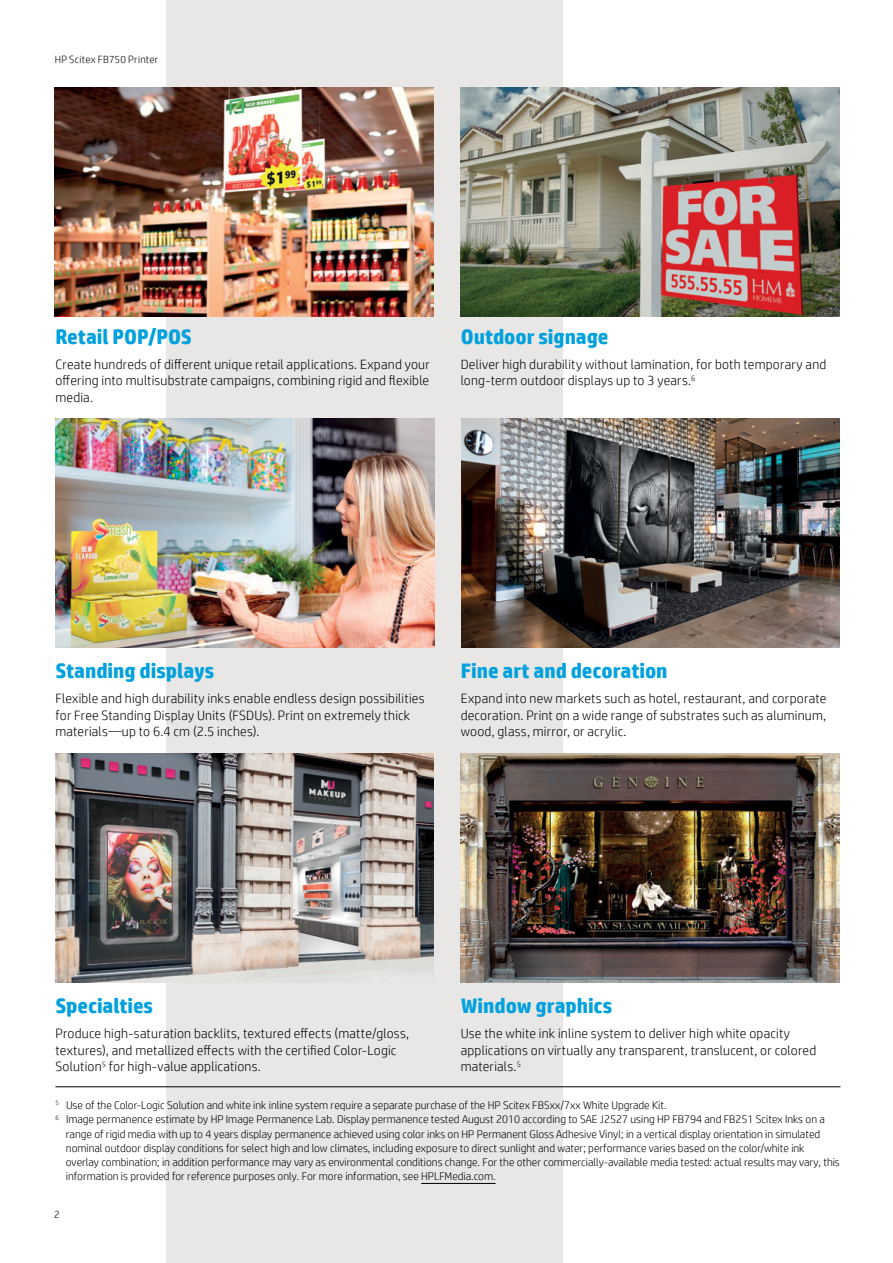
<style>
.page{position:relative;width:893px;height:1263px;background:#fff}
.page>*{position:absolute;margin:0;border:0;box-sizing:border-box;transform-origin:0 0}
.t1{font:700 21px "HP Simplified";letter-spacing:-.005em;color:#00a1dd}
.t2{font:300 13.5px/16.5px "HP Simplified";letter-spacing:.015em;color:#000}
.t3{font:300 11.25px "HP Simplified";color:#000}
.t4{font:300 10.5px "HP Simplified";letter-spacing:.025em;color:#000}
</style>
<div class="page">
<div style="left:166px;top:0;width:397px;height:1263px;background:#e8e7e5"></div>
<img style="left:55px;top:88px;width:379px;height:228px">
<img style="left:55px;top:419px;width:379px;height:228px">
<img style="left:55px;top:754px;width:379px;height:228px">
<img style="left:461px;top:88px;width:379px;height:228px">
<img style="left:461px;top:419px;width:379px;height:228px">
<img style="left:461px;top:754px;width:379px;height:228px">
<hr style="left:55px;top:1086px;width:785px;height:1px;background:#000">
<hr style="left:421px;top:1183px;width:75px;height:1px;background:#000">
<p class="t4" style="left:55px;top:53px;width:105px">HP Scitex FB750 Printer</p>
<h1 class="t1" style="left:55px;top:324px;width:138px">Retail POP/POS</h1>
<p class="t2" style="left:55px;top:356px;width:376px;text-align:justify">Create hundreds of different unique retail applications. Expand your offering into multisubstrate campaigns, combining rigid and flexible media.</p>
<h1 class="t1" style="left:461px;top:324px;width:149px">Outdoor signage</h1>
<p class="t2" style="left:461px;top:356px;width:367px">Deliver high durability without lamination, for both temporary and long-term outdoor displays up to 3 years.<sup>6</sup></p>
<h1 class="t1" style="left:55px;top:659px;width:160px">Standing displays</h1>
<p class="t2" style="left:55px;top:690px;width:371px">Flexible and high durability inks enable endless design possibilities for Free Standing Display Units (FSDUs). Print on extremely thick materials—up to 6.4 cm (2.5 inches).</p>
<h1 class="t1" style="left:461px;top:659px;width:208px">Fine art and decoration</h1>
<p class="t2" style="left:461px;top:690px;width:367px;text-align:justify">Expand into new markets such as hotel, restaurant, and corporate decoration. Print on a wide range of substrates such as aluminum, wood, glass, mirror, or acrylic.</p>
<h1 class="t1" style="left:461px;top:994px;width:153px">Window graphics</h1>
<p class="t2" style="left:461px;top:1025px;width:357px">Use the white ink inline system to deliver high white opacity applications on virtually any transparent, translucent, or colored materials.<sup>5</sup></p>
<p class="t3" style="left:55px;top:1099px;width:613px"><sup>5</sup> Use of the Color-Logic Solution and white ink inline system require a separate purchase of the HP Scitex FB5xx/7xx White Upgrade Kit.</p>
<p class="t3" style="left:55px;top:1113px;width:771px"><sup>6</sup> Image permanence estimate by HP Image Permanence Lab. Display permanence tested August 2010 according to SAE J2527 using HP FB794 and FB251 Scitex Inks on a</p>
<p class="t3" style="left:66px;top:1127px;width:756px">range of rigid media with up to 4 years display permanence achieved using color inks on HP Permanent Gloss Adhesive Vinyl; in a vertical display orientation in simulated</p>
<p class="t3" style="left:66px;top:1142px;width:740px">nominal outdoor display conditions for select high and low climates, including exposure to direct sunlight and water; performance varies based on the color/white ink</p>
<p class="t3" style="left:66px;top:1156px;width:775px">overlay combination; in addition performance may vary as environmental conditions change. For the other commercially-available media tested: actual results may vary, this</p>
<p class="t3" style="left:66px;top:1170px;width:431px">information is provided for reference purposes only. For more information, see HPLFMedia.com.</p>
<h1 class="t1" style="left:55px;top:994px;width:99px">Specialties</h1>
<p class="t2" style="left:55px;top:1025px;width:355px">Produce high-saturation backlits, textured effects (matte/gloss, textures), and metallized effects with the certified Color-Logic<br>Solution<sup>5</sup> for high-value applications.</p>
<p class="t4" style="left:54px;top:1208px;width:7px">2</p>
</div>
